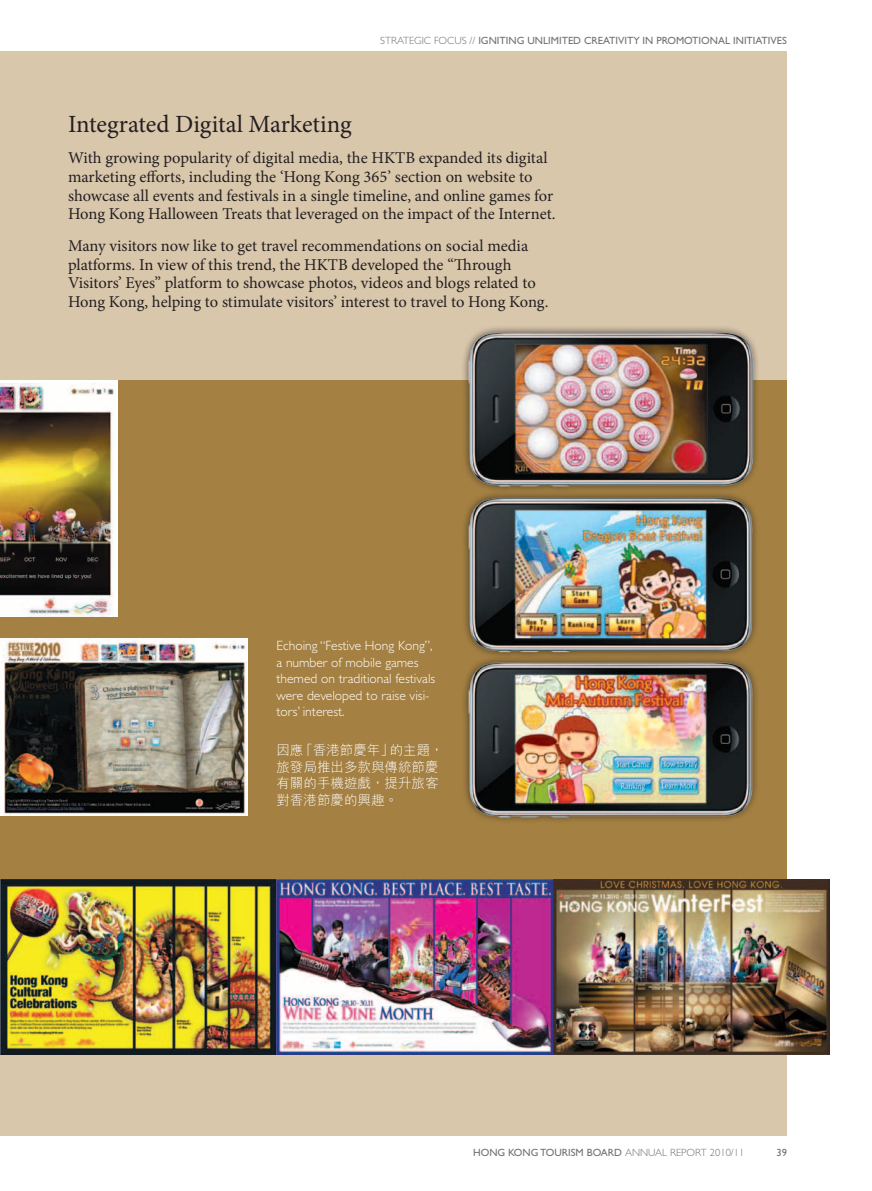
<style>
.page{position:relative;width:872px;height:1191px;background:#fff}
.page>*{position:absolute;margin:0;border:0;box-sizing:border-box;transform-origin:0 0}
.t1{font:24.75px "Minion Pro";color:#231f20}
.t2{font:16.5px/18.8px "Minion Pro";letter-spacing:-.005em;color:#231f20}
.t3{font:300 13.5px/16.5px "Gill Sans Std";color:#fff}
.t4{font:300 13.5px/16.5px "M Hei HK";color:#fff}
.t5{font:10.5px "Gill Sans Std";color:#717074}
.t6{font:300 10.5px "Gill Sans Std";color:#717074}
.s1{font-weight:300}
</style>
<div class="page">
<div style="left:0;top:51px;width:787px;height:1084px;background:#d9c7ac"></div>
<div style="left:0;top:380px;width:787px;height:499px;background:#a48042"></div>
<img style="left:0;top:383px;width:118px;height:234px">
<img style="left:0;top:879px;width:830px;height:175px">
<img style="left:0;top:638px;width:248px;height:177px">
<div style="left:460px;top:324px;width:299px;height:169px;background:#231f20;opacity:.75"></div>
<img style="left:460px;top:326px;width:296px;height:163px">
<img style="left:460px;top:489px;width:299px;height:166px">
<div style="left:460px;top:655px;width:299px;height:169px;background:#9b793f"></div>
<img style="left:465px;top:660px;width:290px;height:159px">
<p class="t6" style="left:380px;top:34px;width:12px">Strategic</p>
<p class="t5" style="left:434px;top:34px;width:354px"><span class="s1">Focus //</span> IG NITING UNLIMITED CREATIVITY IN PROMOTIONAL INITIATIVES</p>
<h1 class="t1" style="left:68px;top:107px;width:285px">Integrated Digital Marketing</h1>
<p class="t2" style="left:68px;top:148px;width:489px">With growing popularity of digital media, the HKTB expanded its digital marketing efforts, including the ‘Hong Kong 365’ section on website to showcase all events and festivals in a single timeline, and online games for Hong Kong Halloween Treats that leveraged on the impact of the Internet.</p>
<p class="t2" style="left:68px;top:236px;width:482px">Many visitors now like to get travel recommendations on social media platforms. In view of this trend, the HKTB developed the “Through Visitors’ Eyes” platform to showcase photos, videos and blogs related to Hong Kong, helping to stimulate visitors’ interest to travel to Hong Kong.</p>
<p class="t3" style="left:276px;top:637px;width:160px">Echoing “Festive Hong Kong”, a number of mobile games themed on traditional festivals were developed to raise visi&shy;tors’ interest.</p>
<p class="t4" style="left:276px;top:742px;width:169px">因應「香港節慶年」的主題，旅發局推出多款與傳統節慶有關的手機遊戲，提升旅客對香港節慶的興趣。</p>
<p class="t5" style="left:473px;top:1146px;width:211px">HONG KONG TOURISM BOARD <span class="s1">Annual Report</span></p>
<p class="t6" style="left:710px;top:1146px;width:36px">2010/11</p>
<p class="t5" style="left:776px;top:1146px;width:12px">39</p>
</div>
